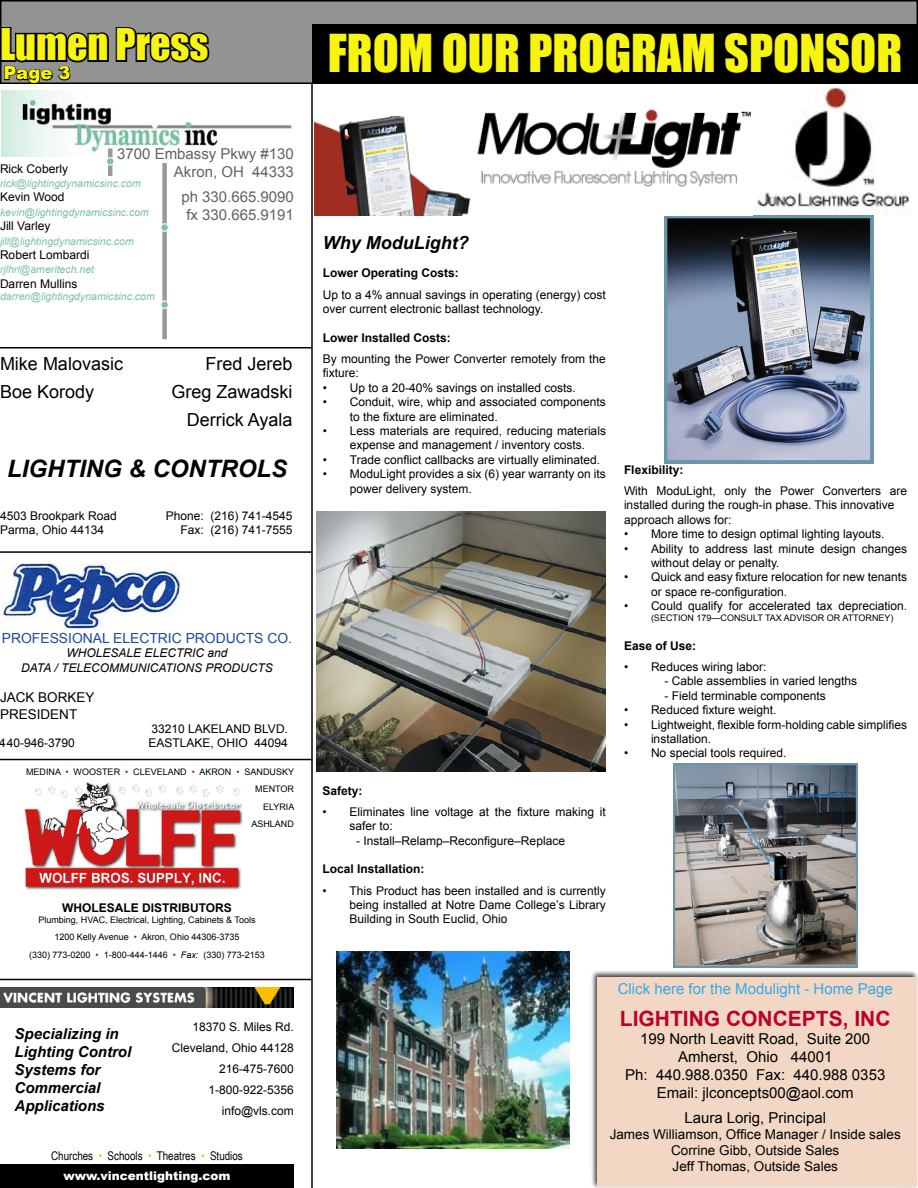
<style>
.page{position:relative;width:918px;height:1188px;background:#fff}
.page>*{position:absolute;margin:0;border:0;box-sizing:border-box;transform-origin:0 0}
.t1{font:48px "Impact";color:#f7f410}
.t2{font:40.05px "Impact";color:#f7f410}
.t3{font:italic 700 24px "Arial";color:#000}
.t4{font:700 21px "Arial";color:#be0027}
.t5{font:18px/28.3px "Arial";color:#000;text-align:right}
.t6{font:italic 700 18px "Arial";color:#000}
.t7{font:900 18px "Arial";color:#f7f410}
.t8{font:15px/18px "Arial";color:#000;text-align:center}
.t9{font:italic 700 15px/18px "Arial";color:#000}
.t10{font:15px/18px "Arial";color:#636363;text-align:right}
.t11{font:15px "Arial";color:#36a7e9}
.t12{font:13.8px "Arial";color:#1b47a0}
.t13{font:13.5px/16.2px "Arial";color:#000;text-align:center}
.t14{font:12px/14.4px "Arial";color:#000}
.t15{font:700 12px "Arial";color:#000}
.t16{font:italic 12px/14.4px "Arial";color:#000;text-align:center}
.t17{font:12px "Arial Narrow";color:#000}
.t18{font:900 12px "Arial";color:#fff}
.t19{font:italic 10.5px "Arial";color:#7bc1a0}
.t20{font:9px/17.5px "Arial";color:#000;text-align:right}
.s1{color:#be0027}
.s2{font-style:italic}
.s3{color:#ffbd00}
</style>
<div class="page">
<div style="left:1px;top:1px;width:916px;height:82px;background:#939393"></div>
<div style="left:0;top:0;width:918px;height:84px;border:2px solid #000"></div>
<div style="left:312px;top:24px;width:606px;height:58px;background:#000"></div>
<svg style="left:0;top:25px;width:212px;height:59px"></svg>
<div style="left:589px;top:969px;width:329px;height:219px;background:#000;opacity:.75"></div>
<div style="left:598px;top:977px;width:319px;height:210px;background:#f2d8c4"></div>
<img style="left:757px;top:87px;width:152px;height:129px">
<img style="left:665px;top:215px;width:208px;height:248px">
<img style="left:316px;top:511px;width:290px;height:261px">
<img style="left:674px;top:764px;width:184px;height:204px">
<img style="left:336px;top:952px;width:234px;height:197px">
<img style="left:314px;top:109px;width:437px;height:106px">
<img style="left:1px;top:90px;width:291px;height:67px">
<div style="left:162px;top:163px;width:5px;height:176px;background:#999"></div>
<div style="left:161px;top:224px;width:7px;height:7px;background:#7bc1a0;border-radius:50%"></div>
<div style="left:160px;top:223px;width:9px;height:9px;border:1px solid #fff;border-radius:50%"></div>
<div style="left:161px;top:301px;width:7px;height:7px;background:#7bc1a0;border-radius:50%"></div>
<div style="left:160px;top:300px;width:9px;height:9px;border:1px solid #fff;border-radius:50%"></div>
<hr style="left:108px;top:148px;width:4px;height:28px;background:#999">
<div style="left:106px;top:158px;width:8px;height:7px;background:#7bc1a0;border-radius:50%"></div>
<div style="left:106px;top:157px;width:9px;height:9px;border:1px solid #fff;border-radius:50%"></div>
<hr style="left:311px;top:83px;width:2px;height:1105px;background:#000">
<hr style="left:0;top:347px;width:312px;height:1px;background:#000">
<hr style="left:0;top:551px;width:312px;height:2px;background:#000">
<img style="left:3px;top:562px;width:178px;height:67px">
<hr style="left:0;top:759px;width:312px;height:1px;background:#000">
<img style="left:24px;top:782px;width:219px;height:108px">
<hr style="left:0;top:979px;width:312px;height:1px;background:#000">
<img style="left:0;top:987px;width:294px;height:21px">
<div style="left:0;top:1164px;width:294px;height:24px;background:#000"></div>
<h2 class="t2" style="left:0;top:14px;width:210px">Lumen Press</h2>
<h3 class="t7" style="left:3px;top:60px;width:68px">Page 3</h3>
<p class="t10" style="left:117px;top:145px;width:178px">3700 Embassy Pkwy #130<br>Akron, OH 44333</p>
<p class="t10" style="left:181px;top:188px;width:114px;text-align:center">ph 330.665.9090 fx 330.665.9191</p>
<p class="t14" style="left:0;top:161px;width:70px">Rick Coberly</p>
<p class="t19" style="left:0;top:176px;width:142px">rick@lightingdynamicsinc.com</p>
<p class="t14" style="left:0;top:190px;width:66px">Kevin Wood</p>
<p class="t19" style="left:0;top:205px;width:150px">kevin@lightingdynamicsinc.com</p>
<p class="t14" style="left:0;top:219px;width:52px">Jill Varley</p>
<p class="t19" style="left:0;top:234px;width:135px">jill@lightingdynamicsinc.com</p>
<p class="t14" style="left:0;top:248px;width:91px">Robert Lombardi</p>
<p class="t19" style="left:0;top:263px;width:96px">rjlhrl@ameritech.net</p>
<p class="t14" style="left:0;top:276px;width:79px">Darren Mullins</p>
<p class="t19" style="left:0;top:290px;width:156px">darren@lightingdynamicsinc.com</p>
<h3 class="t5" style="left:0;top:349px;width:125px">Mike Malovasic</h3>
<h3 class="t5" style="left:205px;top:349px;width:89px">Fred Jereb</h3>
<h3 class="t5" style="left:0;top:378px;width:96px">Boe Korody</h3>
<h3 class="t5" style="left:171px;top:378px;width:123px">Greg Zawadski<br>Derrick Ayala</h3>
<h3 class="t3" style="left:7px;top:453px;width:282px">LIGHTING &amp; CONTROLS</h3>
<p class="t14" style="left:0;top:509px;width:118px">4503 Brookpark Road</p>
<p class="t14" style="left:166px;top:509px;width:128px">Phone: (216) 741-4545</p>
<p class="t14" style="left:0;top:523px;width:106px">Parma, Ohio 44134</p>
<p class="t14" style="left:180px;top:523px;width:114px">Fax: (216) 741-7555</p>
<p class="t12" style="left:2px;top:629px;width:292px">PROFESSIONAL ELECTRIC PRODUCTS CO.</p>
<p class="t16" style="left:21px;top:646px;width:253px">WHOLESALE ELECTRIC and<br>DATA / TELECOMMUNICATIONS PRODUCTS</p>
<p class="t13" style="left:0;top:690px;width:96px;text-align:left">JACK BORKEY<br>PRESIDENT</p>
<p class="t14" style="left:151px;top:722px;width:138px">33210 LAKELAND BLVD.</p>
<p class="t14" style="left:0;top:736px;width:76px">440-946-3790</p>
<p class="t14" style="left:149px;top:736px;width:141px">EASTLAKE, OHIO 44094</p>
<p class="t20" style="left:26px;top:763px;width:270px">MEDINA <span class="s1">•</span> WOOSTER <span class="s1">•</span> CLEVELAND <span class="s1">•</span> AKRON <span class="s1">•</span> SANDUSKY<br>MENTOR<br>ELYRIA<br>ASHLAND</p>
<p class="t15" style="left:62px;top:900px;width:171px">WHOLESALE DISTRIBUTORS</p>
<p class="t20" style="left:29px;top:911px;width:237px;text-align:center">Plumbing, HVAC, Electrical, Lighting, Cabinets &amp; Tools<br>1200 Kelly Avenue <span class="s1">•</span> Akron, Ohio 44306-3735<br>(330) 773-0200 <span class="s1">•</span> 1-800-444-1446 <span class="s1">•</span> <span class="s2">Fax:</span> (330) 773-2153</p>
<p class="t9" style="left:15px;top:1025px;width:118px">Specializing in<br>Lighting Control<br>Systems for<br>Commercial<br>Applications</p>
<p class="t14" style="left:172px;top:1016px;width:124px;line-height:21.1px;text-align:right">18370 S. Miles Rd.<br>Cleveland, Ohio 44128<br>216-475-7600<br>1-800-922-5356 info@vls.com</p>
<p class="t17" style="left:51px;top:1147px;width:193px">Churches <span class="s3">•</span> Schools <span class="s3">•</span> Theatres <span class="s3">•</span> Studios</p>
<p class="t18" style="left:64px;top:1167px;width:168px">www.vincentlighting.com</p>
<h1 class="t1" style="left:328px;top:16px;width:576px">FROM OUR PROGRAM SPONSOR</h1>
<h3 class="t6" style="left:323px;top:231px;width:147px">Why ModuLight?</h3>
<p class="t15" style="left:323px;top:265px;width:138px">Lower Operating Costs:</p>
<p class="t14" style="left:323px;top:287px;width:285px">Up to a 4% annual savings in operating (energy) cost over current electronic ballast technology.</p>
<p class="t15" style="left:323px;top:330px;width:130px">Lower Installed Costs:</p>
<p class="t14" style="left:323px;top:352px;width:285px">By mounting the Power Converter remotely from the</p>
<p class="t14" style="left:323px;top:366px;width:38px">fixture:</p>
<p class="t14" style="left:350px;top:380px;width:228px">Up to a 20-40% savings on installed costs.</p>
<p class="t14" style="left:350px;top:395px;width:258px">Conduit, wire, whip and associated components</p>
<p class="t14" style="left:350px;top:409px;width:150px">to the fixture are eliminated.</p>
<p class="t14" style="left:350px;top:424px;width:258px">Less materials are required, reducing materials</p>
<p class="t14" style="left:350px;top:438px;width:237px">expense and management / inventory costs.</p>
<p class="t14" style="left:350px;top:452px;width:252px">Trade conflict callbacks are virtually eliminated.</p>
<p class="t14" style="left:350px;top:467px;width:258px">ModuLight provides a six (6) year warranty on its</p>
<p class="t14" style="left:350px;top:481px;width:124px">power delivery system.</p>
<p class="t14" style="left:323px;top:380px;width:6px">• •</p>
<p class="t14" style="left:323px;top:424px;width:6px">•</p>
<p class="t14" style="left:323px;top:452px;width:6px">• •</p>
<p class="t15" style="left:322px;top:783px;width:42px">Safety:</p>
<p class="t14" style="left:350px;top:805px;width:258px">Eliminates line voltage at the fixture making it safer to:</p>
<p class="t14" style="left:356px;top:833px;width:210px">- Install–Relamp–Reconfigure–Replace</p>
<p class="t15" style="left:322px;top:861px;width:104px">Local Installation:</p>
<p class="t14" style="left:350px;top:883px;width:258px;text-align:justify">This Product has been installed and is currently being installed at Notre Dame College’s Library Building in South Euclid, Ohio</p>
<p class="t14" style="left:322px;top:805px;width:6px">•</p>
<p class="t14" style="left:322px;top:883px;width:6px">•</p>
<p class="t15" style="left:624px;top:462px;width:61px">Flexibility:</p>
<p class="t14" style="left:624px;top:484px;width:285px">With ModuLight, only the Power Converters are</p>
<p class="t14" style="left:624px;top:498px;width:272px">installed during the rough-in phase. This innovative</p>
<p class="t14" style="left:624px;top:513px;width:109px">approach allows for:</p>
<p class="t14" style="left:651px;top:527px;width:235px">More time to design optimal lighting layouts.</p>
<p class="t14" style="left:651px;top:541px;width:258px">Ability to address last minute design changes</p>
<p class="t14" style="left:651px;top:556px;width:130px">without delay or penalty.</p>
<p class="t14" style="left:651px;top:570px;width:258px">Quick and easy fixture relocation for new tenants</p>
<p class="t14" style="left:651px;top:585px;width:138px">or space re-configuration.</p>
<p class="t14" style="left:651px;top:599px;width:258px">Could qualify for accelerated tax depreciation.</p>
<p class="t20" style="left:651px;top:609px;width:244px">(SECTION 179—CONSULT TAX ADVISOR OR ATTORNEY)</p>
<p class="t15" style="left:624px;top:638px;width:74px">Ease of Use:</p>
<p class="t14" style="left:651px;top:660px;width:117px">Reduces wiring labor:</p>
<p class="t14" style="left:664px;top:674px;width:194px">- Cable assemblies in varied lengths</p>
<p class="t14" style="left:651px;top:689px;width:258px;text-indent:14px">- Field terminable components<br>Reduced fixture weight.<br>Lightweight, flexible form-holding cable simplifies installation.<br>No special tools required.</p>
<p class="t14" style="left:624px;top:527px;width:6px">• •</p>
<p class="t14" style="left:624px;top:570px;width:6px">•</p>
<p class="t14" style="left:624px;top:599px;width:6px">•</p>
<p class="t14" style="left:624px;top:660px;width:6px">•</p>
<p class="t14" style="left:624px;top:703px;width:6px">• •</p>
<p class="t14" style="left:624px;top:746px;width:6px">•</p>
<p class="t11" style="left:618px;top:979px;width:277px">Click here for the Modulight - Home Page</p>
<h3 class="t4" style="left:620px;top:1005px;width:272px">LIGHTING CONCEPTS, INC</h3>
<p class="t8" style="left:625px;top:1030px;width:262px">199 North Leavitt Road, Suite 200<br>Amherst, Ohio 44001<br>Ph: 440.988.0350 Fax: 440.988 0353<br>Email: jlconcepts00@aol.com</p>
<p class="t8" style="left:684px;top:1109px;width:143px">Laura Lorig, Principal</p>
<p class="t13" style="left:610px;top:1126px;width:293px">James Williamson, Office Manager / Inside sales<br>Corrine Gibb, Outside Sales<br>Jeff Thomas, Outside Sales</p>
</div>
